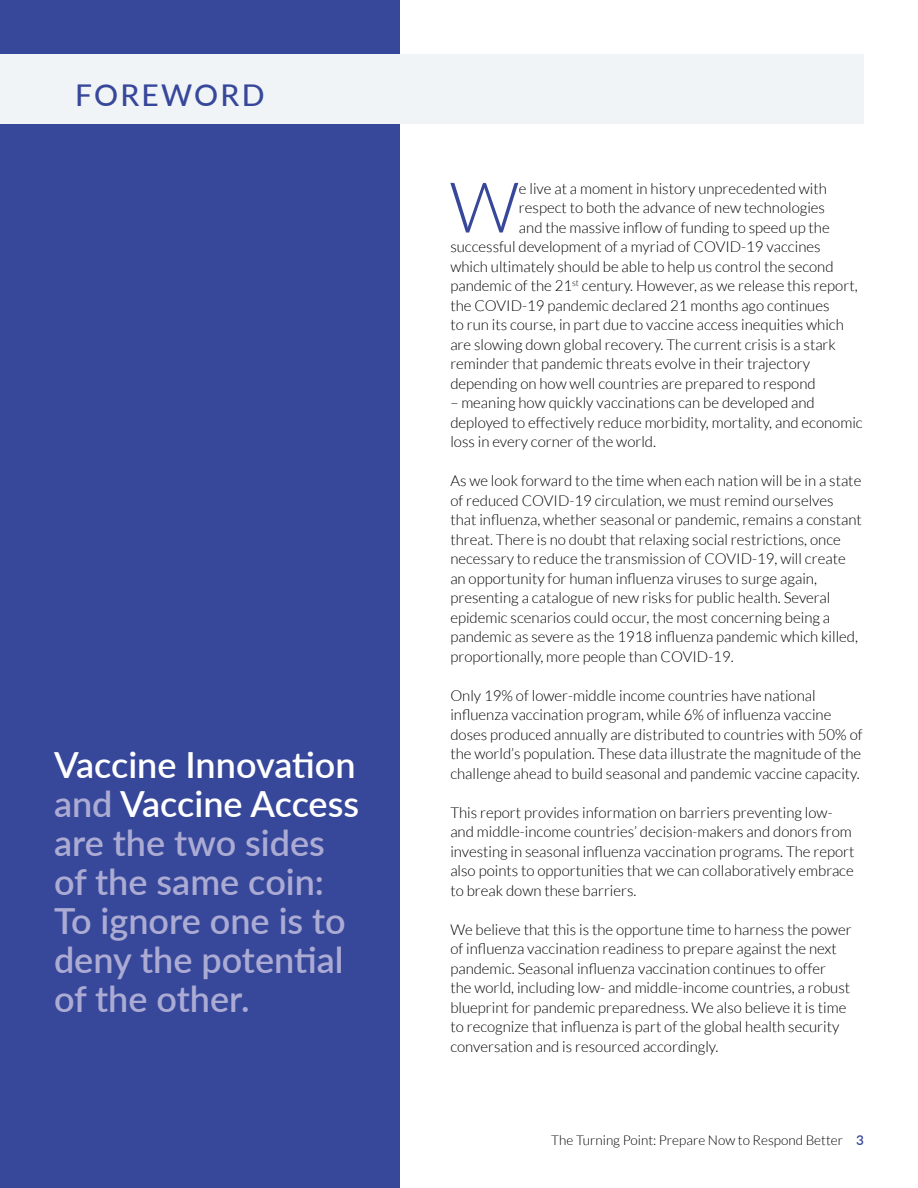
<style>
.page{position:relative;width:918px;height:1188px;background:#fff}
.page>*{position:absolute;margin:0;border:0;box-sizing:border-box;transform-origin:0 0}
.t1{font:300 70.05px "Lato";color:#37479a}
.t2{font:600 36px/39px "Lato";color:#ababd3}
.t3{font:500 30px "Lato";letter-spacing:.075em;color:#37479a}
.t4{font:300 15px/19.5px "Lato";color:#000}
.t5{font:300 13.5px "Lato";color:#000}
.s1{color:#fff}
.s2{font-weight:600;color:#37479a}
</style>
<div class="page">
<div style="left:0;top:0;width:399px;height:1188px;background:#37479a"></div>
<div style="left:0;top:54px;width:864px;height:70px;background:#f1f4f7"></div>
<h3 class="t3" style="left:75px;top:74px;width:191px">FOREWORD</h3>
<h2 class="t2" style="left:54px;top:744px;width:307px"><span class="s1">Vaccine Innovation </span>and <span class="s1">Vaccine Access </span>are the two sides of the same coin:<br>To ignore one is to deny the potential of the other.</h2>
<h1 class="t1" style="left:450px;top:170px;width:71px">W</h1>
<p class="t4" style="left:519px;top:178px;width:309px">e live at a moment in history unprecedented with</p>
<p class="t4" style="left:519px;top:198px;width:308px">respect to both the advance of new technologies</p>
<p class="t4" style="left:519px;top:217px;width:312px">and the massive inflow of funding to speed up the</p>
<p class="t4" style="left:450px;top:237px;width:372px">successful development of a myriad of COVID-19 vaccines</p>
<p class="t4" style="left:450px;top:256px;width:385px">which ultimately should be able to help us control the second</p>
<p class="t4" style="left:450px;top:276px;width:409px">pandemic of the 21<sup>st</sup> century. However, as we release this report,</p>
<p class="t4" style="left:450px;top:295px;width:381px">the COVID-19 pandemic declared 21 months ago continues</p>
<p class="t4" style="left:450px;top:315px;width:395px">to run its course, in part due to vaccine access inequities which</p>
<p class="t4" style="left:450px;top:334px;width:387px">are slowing down global recovery. The current crisis is a stark</p>
<p class="t4" style="left:450px;top:354px;width:361px">reminder that pandemic threats evolve in their trajectory</p>
<p class="t4" style="left:450px;top:373px;width:367px">depending on how well countries are prepared to respond</p>
<p class="t4" style="left:450px;top:393px;width:414px">– meaning how quickly vaccinations can be developed and deployed to effectively reduce morbidity, mortality, and economic loss in every corner of the world.</p>
<p class="t4" style="left:450px;top:471px;width:413px">As we look forward to the time when each nation will be in a state of reduced COVID-19 circulation, we must remind ourselves that influenza, whether seasonal or pandemic, remains a constant threat. There is no doubt that relaxing social restrictions, once necessary to reduce the transmission of COVID-19, will create an opportunity for human influenza viruses to surge again, presenting a catalogue of new risks for public health. Several epidemic scenarios could occur, the most concerning being a pandemic as severe as the 1918 influenza pandemic which killed, proportionally, more people than COVID-19.</p>
<p class="t4" style="left:450px;top:685px;width:414px">Only 19% of lower-middle income countries have national influenza vaccination program, while 6% of influenza vaccine doses produced annually are distributed to countries with 50% of the world’s population. These data illustrate the magnitude of the challenge ahead to build seasonal and pandemic vaccine capacity.</p>
<p class="t4" style="left:450px;top:802px;width:406px">This report provides information on barriers preventing low&shy;and middle-income countries’ decision-makers and donors from investing in seasonal influenza vaccination programs. The report also points to opportunities that we can collaboratively embrace to break down these barriers.</p>
<p class="t4" style="left:450px;top:919px;width:403px">We believe that this is the opportune time to harness the power of influenza vaccination readiness to prepare against the next pandemic. Seasonal influenza vaccination continues to offer<br>the world, including low- and middle-income countries, a robust blueprint for pandemic preparedness. We also believe it is time to recognize that influenza is part of the global health security conversation and is resourced accordingly.</p>
<p class="t5" style="left:551px;top:1133px;width:314px">The Turning Point: Prepare Now to Respond Better <span class="s2">3</span></p>
</div>
